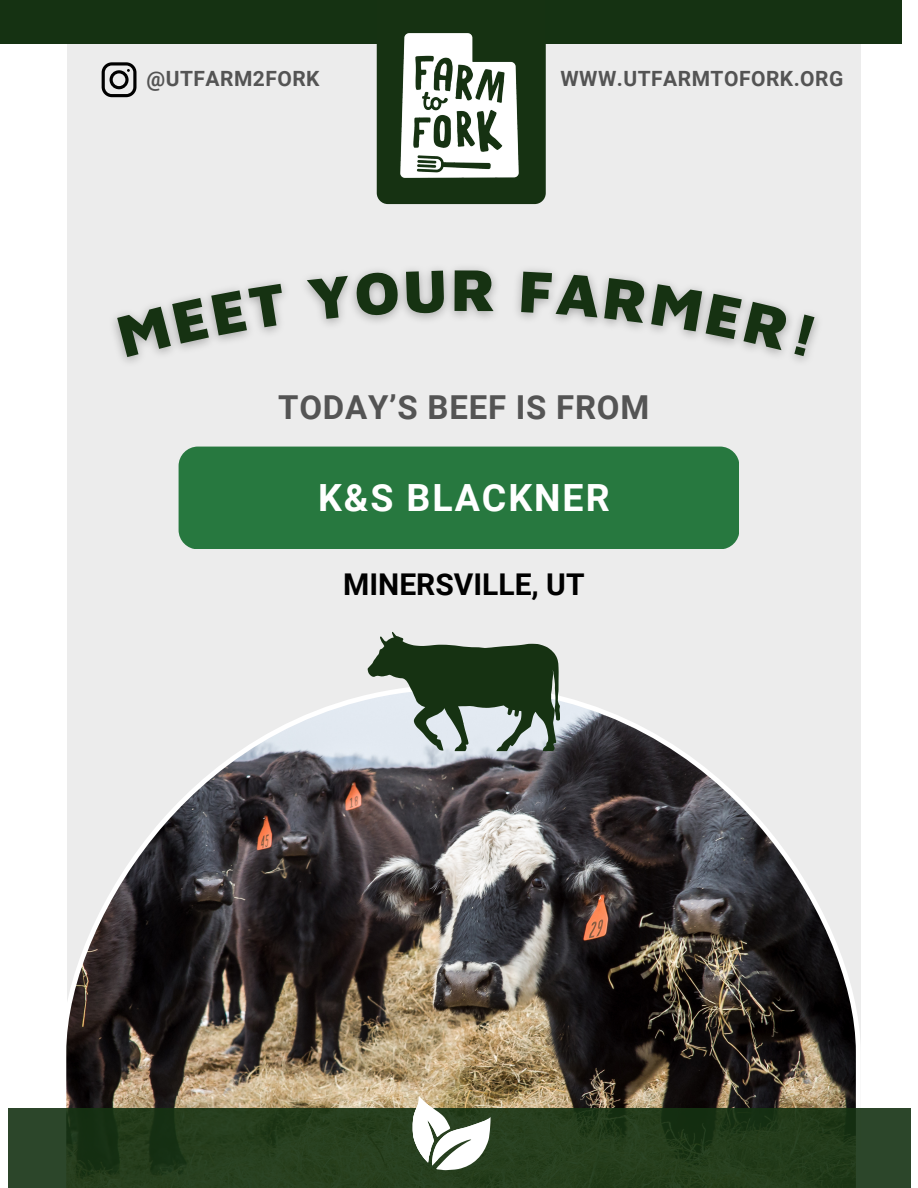
<style>
.page{position:relative;width:918px;height:1188px;background:#fff}
.page>*{position:absolute;margin:0;border:0;box-sizing:border-box;transform-origin:0 0}
.t1{font:900 60.6px "Maven Pro";color:#163212}
.t2{font:700 37.5px "Roboto";letter-spacing:.05em;color:#fff}
.t3{font:700 33px "Roboto";letter-spacing:.025em;color:#545454}
.t4{font:700 30px "Roboto";color:#000}
.t5{font:700 21px "Roboto";letter-spacing:.025em;color:#545454}
</style>
<div class="page">
<div style="left:67px;top:2px;width:794px;height:1149px;background:#ececec"></div>
<img style="left:61px;top:695px;width:800px;height:414px">
<div style="left:0;top:0;width:901px;height:44px;background:#153212"></div>
<div style="left:377px;top:44px;width:169px;height:160px;background:#163212"></div>
<div style="left:179px;top:447px;width:560px;height:102px;background:#27783f;border-radius:19px"></div>
<svg style="left:8px;top:1109px;width:902px;height:79px;background:#243c1d"></svg>
<img style="left:399px;top:33px;width:120px;height:146px">
<svg style="left:102px;top:62px;width:35px;height:35px"></svg>
<svg style="left:368px;top:632px;width:192px;height:119px"></svg>
<svg style="left:409px;top:1096px;width:82px;height:74px;background:#a7ac9a"></svg>
<svg style="left:117px;top:283px;width:170px;height:74px"></svg>
<svg style="left:307px;top:271px;width:92px;height:49px"></svg>
<svg style="left:406px;top:270px;width:38px;height:44px;background:#c4c4c4"></svg>
<svg style="left:521px;top:271px;width:294px;height:85px"></svg>
<p class="t5" style="left:147px;top:67px;width:175px">@UTFARM2FORK</p>
<p class="t5" style="left:560px;top:67px;width:284px">WWW.UTFARMTOFORK.ORG</p>
<p class="t1" style="left:451px;top:252px;width:47px">R</p>
<p class="t3" style="left:278px;top:388px;width:373px">TODAY’S BEEF IS FROM</p>
<p class="t2" style="left:318px;top:476px;width:293px">K&amp;S BLACKNER</p>
<p class="t4" style="left:343px;top:567px;width:243px">MINERSVILLE, UT</p>
</div>
